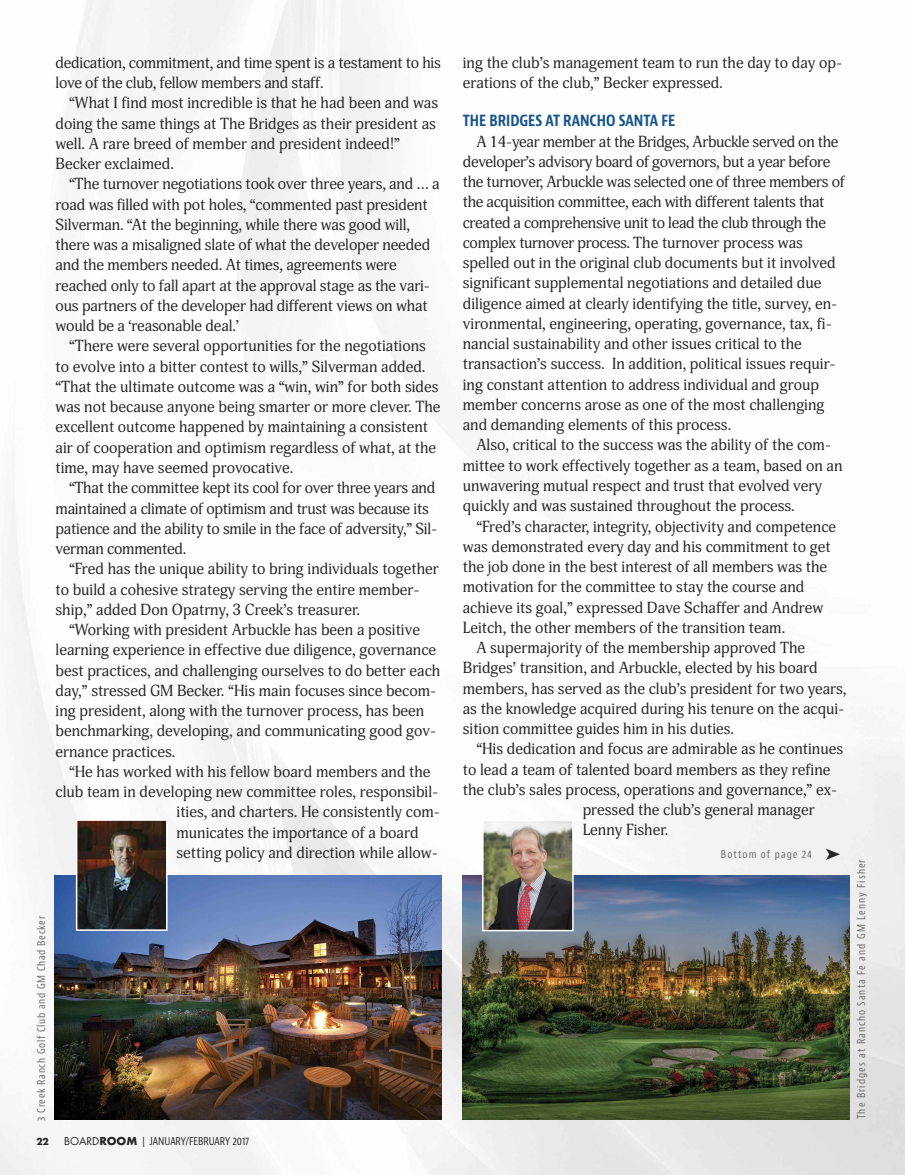
<style>
.page{position:relative;width:905px;height:1175px;background:#fff}
.page>*{position:absolute;margin:0;border:0;box-sizing:border-box;transform-origin:0 0}
.t1{font:15.75px/20.2px "Adonis";color:#272526}
.t2{font:700 condensed 15px "Bernino Sans";color:#17558b}
.t3{font:condensed 10.5px "Bernino Sans";letter-spacing:.095em;color:#686767}
.t4{font:condensed 10.5px "Bernino Sans";letter-spacing:.065em;color:#686767}
.t5{font:condensed 10.5px "Bernino Sans";color:#272526}
.t6{font:700 10.5px "Futura T";color:#272526}
.s1{font-family:"Futura";font-stretch:normal}
.s2{font-family:"Futura T";font-weight:700;font-stretch:normal;font-size:12px}
.s3{color:#272526}
</style>
<div class="page">
<img style="left:0;top:0;width:904px;height:1174px">
<img style="left:54px;top:875px;width:387px;height:244px">
<img style="left:462px;top:875px;width:387px;height:244px">
<img style="left:79px;top:822px;width:85px;height:105px">
<div style="left:76px;top:819px;width:91px;height:111px;border:2px solid #fff"></div>
<img style="left:485px;top:822px;width:85px;height:106px">
<div style="left:482px;top:819px;width:91px;height:112px;border:2px solid #fff"></div>
<p class="t1" style="left:56px;top:54px;width:387px">dedication, commitment, and time spent is a testament to his love of the club, fellow members and staff.</p>
<p class="t1" style="left:56px;top:95px;width:384px;text-indent:13px">“What I find most incredible is that he had been and was doing the same things at The Bridges as their president as well. A rare breed of member and president indeed!” Becker exclaimed.</p>
<p class="t1" style="left:55px;top:176px;width:386px;text-indent:14px">“The turnover negotiations took over three years, and … a road was filled with pot holes, “commented past president Silverman. “At the beginning, while there was good will, there was a misaligned slate of what the developer needed and the members needed. At times, agreements were reached only to fall apart at the approval stage as the vari&shy;ous partners of the developer had different views on what would be a ‘reasonable deal.’</p>
<p class="t1" style="left:55px;top:338px;width:386px;text-indent:14px">“There were several opportunities for the negotiations to evolve into a bitter contest to wills,” Silverman added. “That the ultimate outcome was a “win, win” for both sides was not because anyone being smarter or more clever. The excellent outcome happened by maintaining a consistent air of cooperation and optimism regardless of what, at the time, may have seemed provocative.</p>
<p class="t1" style="left:55px;top:479px;width:383px;text-indent:13px">“That the committee kept its cool for over three years and maintained a climate of optimism and trust was because its patience and the ability to smile in the face of adversity,” Sil&shy;verman commented.</p>
<p class="t1" style="left:55px;top:560px;width:385px;text-indent:13px">“Fred has the unique ability to bring individuals together to build a cohesive strategy serving the entire member&shy;ship,” added Don Opatrny, 3 Creek’s treasurer.</p>
<p class="t1" style="left:55px;top:621px;width:386px;text-indent:14px">“Working with president Arbuckle has been a positive learning experience in effective due diligence, governance best practices, and challenging ourselves to do better each day,” stressed GM Becker. “His main focuses since becom&shy;ing president, along with the turnover process, has been benchmarking, developing, and communicating good gov&shy;ernance practices.</p>
<p class="t1" style="left:69px;top:763px;width:363px">“He has worked with his fellow board members and the</p>
<p class="t1" style="left:55px;top:783px;width:384px">club team in developing new committee roles, responsibil-</p>
<p class="t1" style="left:176px;top:803px;width:265px">ities, and charters. He consistently com-</p>
<p class="t1" style="left:176px;top:824px;width:243px">municates the importance of a board</p>
<p class="t1" style="left:176px;top:844px;width:263px">setting policy and direction while allow-</p>
<p class="t4" style="left:37px;top:1120px;width:206px;rotate:-90deg">3 Creek Ranch Golf Club and GM Chad Becker</p>
<p class="t6" style="left:37px;top:1134px;width:14px">22</p>
<p class="t5" style="left:64px;top:1136px;width:186px"><span class="s1">BOARD</span><span class="s2">ROOM</span> | JANUARY/FEBRUARY 2017</p>
<p class="t1" style="left:463px;top:54px;width:381px">ing the club’s management team to run the day to day op&shy;erations of the club,” Becker expressed.</p>
<p class="t2" style="left:463px;top:115px;width:214px">THE BRIDGES AT RANCHO SANTA FE</p>
<p class="t1" style="left:463px;top:133px;width:383px;text-indent:14px">A 14-year member at the Bridges, Arbuckle served on the developer’s advisory board of governors, but a year before the turnover, Arbuckle was selected one of three members of the acquisition committee, each with different talents that created a comprehensive unit to lead the club through the complex turnover process. The turnover process was spelled out in the original club documents but it involved significant supplemental negotiations and detailed due diligence aimed at clearly identifying the title, survey, en&shy;vironmental, engineering, operating, governance, tax, fi&shy;nancial sustainability and other issues critical to the transaction’s success. In addition, political issues requir&shy;ing constant attention to address individual and group member concerns arose as one of the most challenging and demanding elements of this process.</p>
<p class="t1" style="left:463px;top:437px;width:381px;text-indent:13px">Also, critical to the success was the ability of the com&shy;mittee to work effectively together as a team, based on an unwavering mutual respect and trust that evolved very quickly and was sustained throughout the process.</p>
<p class="t1" style="left:476px;top:518px;width:361px">“Fred’s character, integrity, objectivity and competence</p>
<p class="t1" style="left:463px;top:538px;width:369px">was demonstrated every day and his commitment to get</p>
<p class="t1" style="left:463px;top:558px;width:366px">the job done in the best interest of all members was the</p>
<p class="t1" style="left:463px;top:578px;width:343px">motivation for the committee to stay the course and</p>
<p class="t1" style="left:463px;top:599px;width:362px">achieve its goal,” expressed Dave Schaffer and Andrew</p>
<p class="t1" style="left:463px;top:619px;width:324px">Leitch, the other members of the transition team.</p>
<p class="t1" style="left:476px;top:639px;width:330px">A supermajority of the membership approved The</p>
<p class="t1" style="left:463px;top:659px;width:356px">Bridges’ transition, and Arbuckle, elected by his board</p>
<p class="t1" style="left:463px;top:680px;width:385px">members, has served as the club’s president for two years,</p>
<p class="t1" style="left:463px;top:700px;width:383px">as the knowledge acquired during his tenure on the acqui-</p>
<p class="t1" style="left:463px;top:720px;width:273px">sition committee guides him in his duties.</p>
<p class="t1" style="left:476px;top:740px;width:368px">“His dedication and focus are admirable as he continues</p>
<p class="t1" style="left:463px;top:761px;width:369px">to lead a team of talented board members as they refine</p>
<p class="t1" style="left:463px;top:781px;width:376px">the club’s sales process, operations and governance,” ex-</p>
<p class="t1" style="left:582px;top:801px;width:234px">pressed the club’s general manager</p>
<p class="t1" style="left:582px;top:821px;width:87px">Lenny Fisher.</p>
<p class="t3" style="left:721px;top:850px;width:121px">Bottom of page 24 <span class="s3">➤</span></p>
<p class="t3" style="left:857px;top:1119px;width:261px;rotate:-90deg">The Bridges at Rancho Santa Fe and GM Lenny Fisher</p>
</div>
